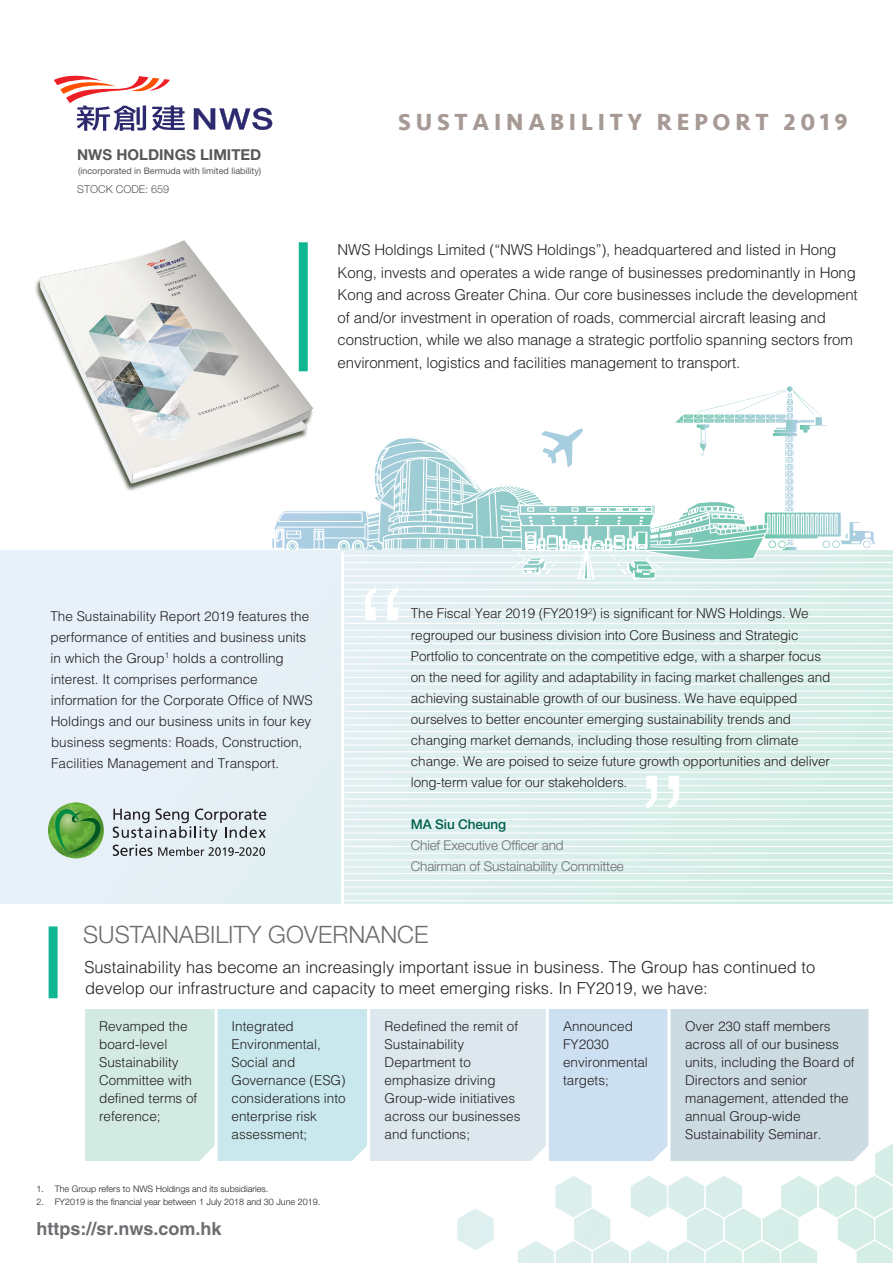
<style>
.page{position:relative;width:893px;height:1263px;background:#fff}
.page>*{position:absolute;margin:0;border:0;box-sizing:border-box;transform-origin:0 0}
.t1{font:700 24px "Seravek";letter-spacing:.2em;color:#a79a95}
.t2{font:300 24px "Helvetica Neue LT Std";color:#6c6d70}
.t3{font:700 18px "Helvetica LT Std";color:#6c6d70}
.t4{font:300 16.5px/21px "Helvetica LT Std";color:#231f20}
.t5{font:300 15px/22.5px "Helvetica LT Std";letter-spacing:-.01em;color:#231f20}
.t6{font:700 15px "Helvetica Neue LT Std";color:#57585a}
.t7{font:300 13.5px/18px "Helvetica LT Std";color:#231f20}
.t8{font:300 13.5px/21px "Helvetica Neue LT Std";letter-spacing:-.01em;color:#6c6d70}
.t9{font:500 13.5px "Helvetica Neue LT Std";letter-spacing:-.01em;color:#005f4f}
.t10{font:300 10.95px "Helvetica Neue LT Std";color:#58595b}
.t11{font:300 9px "Helvetica Neue LT Std";color:#231f20}
.t12{font:9px "Helvetica Neue LT Std";color:#57585a}
</style>
<div class="page">
<div style="left:216px;top:1009px;width:153px;height:152px;background:#c8e8ed"></div>
<div style="left:369px;top:1009px;width:178px;height:152px;background:#dce8ed"></div>
<div style="left:670px;top:1009px;width:200px;height:152px;background:#ccdae2"></div>
<div style="left:547px;top:1009px;width:122px;height:152px;background:#cde0f2"></div>
<div style="left:85px;top:1009px;width:132px;height:152px;background:#d2eae1"></div>
<svg style="left:200px;top:1144px;width:15px;height:17px"></svg>
<hr style="left:215px;top:1005px;width:3px;height:161px;background:#fff">
<svg style="left:352px;top:1146px;width:15px;height:15px"></svg>
<hr style="left:367px;top:1005px;width:3px;height:161px;background:#fff">
<hr style="left:546px;top:1005px;width:3px;height:161px;background:#fff">
<hr style="left:667px;top:1005px;width:3px;height:161px;background:#fff">
<hr style="left:868px;top:998px;width:3px;height:161px;background:#fff">
<div style="left:786px;top:385px;width:8px;height:8px;border:1px solid #fff;border-radius:50%"></div>
<svg style="left:457px;top:1208px;width:37px;height:42px"></svg>
<svg style="left:518px;top:1141px;width:375px;height:122px"></svg>
<svg style="left:0;top:550px;width:893px;height:353px;background:#e0eff0"></svg>
<hr style="left:345px;top:555px;width:548px;height:1px;background:#fff">
<hr style="left:345px;top:562px;width:548px;height:1px;background:#fff">
<hr style="left:345px;top:569px;width:548px;height:1px;background:#fff">
<hr style="left:345px;top:575px;width:548px;height:2px;background:#fff">
<hr style="left:345px;top:582px;width:548px;height:1px;background:#fff">
<hr style="left:345px;top:589px;width:548px;height:1px;background:#fff">
<hr style="left:345px;top:596px;width:548px;height:1px;background:#fff">
<hr style="left:345px;top:602px;width:548px;height:2px;background:#fff">
<hr style="left:345px;top:609px;width:548px;height:1px;background:#fff">
<hr style="left:345px;top:616px;width:548px;height:1px;background:#fff">
<hr style="left:345px;top:623px;width:548px;height:1px;background:#fff">
<hr style="left:345px;top:629px;width:548px;height:2px;background:#fff">
<hr style="left:345px;top:636px;width:548px;height:1px;background:#fff">
<hr style="left:345px;top:643px;width:548px;height:1px;background:#fff">
<hr style="left:345px;top:650px;width:548px;height:1px;background:#fff">
<hr style="left:345px;top:657px;width:548px;height:1px;background:#fff">
<hr style="left:345px;top:663px;width:548px;height:1px;background:#fff">
<hr style="left:345px;top:670px;width:548px;height:1px;background:#fff">
<hr style="left:345px;top:677px;width:548px;height:1px;background:#fff">
<hr style="left:345px;top:684px;width:548px;height:1px;background:#fff">
<hr style="left:345px;top:690px;width:548px;height:1px;background:#fff">
<hr style="left:345px;top:697px;width:548px;height:1px;background:#fff">
<hr style="left:345px;top:704px;width:548px;height:1px;background:#fff">
<hr style="left:345px;top:711px;width:548px;height:1px;background:#fff">
<hr style="left:345px;top:717px;width:548px;height:1px;background:#fff">
<hr style="left:345px;top:724px;width:548px;height:1px;background:#fff">
<hr style="left:345px;top:731px;width:548px;height:1px;background:#fff">
<hr style="left:345px;top:738px;width:548px;height:1px;background:#fff">
<hr style="left:345px;top:744px;width:548px;height:2px;background:#fff">
<hr style="left:345px;top:751px;width:548px;height:1px;background:#fff">
<hr style="left:345px;top:758px;width:548px;height:1px;background:#fff">
<hr style="left:345px;top:765px;width:548px;height:1px;background:#fff">
<hr style="left:345px;top:771px;width:548px;height:2px;background:#fff">
<hr style="left:345px;top:778px;width:548px;height:1px;background:#fff">
<hr style="left:345px;top:785px;width:548px;height:1px;background:#fff">
<hr style="left:345px;top:792px;width:548px;height:1px;background:#fff">
<hr style="left:345px;top:799px;width:548px;height:1px;background:#fff">
<hr style="left:345px;top:805px;width:548px;height:1px;background:#fff">
<hr style="left:345px;top:812px;width:548px;height:1px;background:#fff">
<hr style="left:345px;top:819px;width:548px;height:1px;background:#fff">
<hr style="left:345px;top:826px;width:548px;height:1px;background:#fff">
<hr style="left:345px;top:832px;width:548px;height:1px;background:#fff">
<hr style="left:345px;top:839px;width:548px;height:1px;background:#fff">
<hr style="left:345px;top:846px;width:548px;height:1px;background:#fff">
<hr style="left:345px;top:853px;width:548px;height:1px;background:#fff">
<hr style="left:345px;top:859px;width:548px;height:1px;background:#fff">
<hr style="left:345px;top:866px;width:548px;height:1px;background:#fff">
<hr style="left:345px;top:873px;width:548px;height:1px;background:#fff">
<hr style="left:345px;top:880px;width:548px;height:1px;background:#fff">
<hr style="left:345px;top:886px;width:548px;height:2px;background:#fff">
<hr style="left:345px;top:893px;width:548px;height:1px;background:#fff">
<hr style="left:345px;top:900px;width:548px;height:1px;background:#fff">
<svg style="left:113px;top:808px;width:153px;height:48px;background:#bdc5ca"></svg>
<svg style="left:48px;top:802px;width:57px;height:56px;background:#76b169"></svg>
<div style="left:49px;top:926px;width:9px;height:72px;background:#11b793"></div>
<svg style="left:54px;top:75px;width:131px;height:56px"></svg>
<svg style="left:194px;top:108px;width:78px;height:22px"></svg>
<img style="left:35px;top:240px;width:273px;height:250px">
<svg style="left:269px;top:386px;width:607px;height:234px"></svg>
<svg style="left:646px;top:776px;width:33px;height:33px"></svg>
<hr style="left:341px;top:552px;width:3px;height:360px;background:#fff">
<p class="t6" style="left:77px;top:146px;width:186px">NWS HOLDINGS LIMITED</p>
<p class="t10" style="left:77px;top:182px;width:93px">STOCK CODE: 659</p>
<p class="t12" style="left:78px;top:165px;width:185px">(incorporated in Bermuda with limited liability)</p>
<h1 class="t1" style="left:398px;top:103px;width:451px">SUSTAINABILITY REPORT 2019</h1>
<p class="t5" style="left:338px;top:239px;width:522px">NWS Holdings Limited (“NWS Holdings”), headquartered and listed in Hong Kong, invests and operates a wide range of businesses predominantly in Hong Kong and across Greater China. Our core businesses include the development of and/or investment in operation of roads, commercial aircraft leasing and construction, while we also manage a strategic portfolio spanning sectors from environment, logistics and facilities management to transport.</p>
<p class="t7" style="left:50px;top:605px;width:264px;line-height:21px">The Sustainability Report 2019 features the performance of entities and business units in which the Group<sup>1</sup> holds a controlling interest. It comprises performance information for the Corporate Office of NWS Holdings and our business units in four key business segments: Roads, Construction, Facilities Management and Transport.</p>
<p class="t7" style="left:411px;top:603px;width:421px;line-height:21px">The Fiscal Year 2019 (FY2019<sup>2</sup>) is significant for NWS Holdings. We regrouped our business division into Core Business and Strategic Portfolio to concentrate on the competitive edge, with a sharper focus on the need for agility and adaptability in facing market challenges and achieving sustainable growth of our business. We have equipped ourselves to better encounter emerging sustainability trends and changing market demands, including those resulting from climate change. We are poised to seize future growth opportunities and deliver long-term value for our stakeholders.</p>
<p class="t9" style="left:411px;top:816px;width:97px">MA Siu Cheung</p>
<p class="t8" style="left:411px;top:834px;width:215px">Chief Executive Officer and<br>Chairman of Sustainability Committee</p>
<h1 class="t2" style="left:83px;top:920px;width:347px">SUSTAINABILITY GOVERNANCE</h1>
<p class="t4" style="left:84px;top:957px;width:732px">Sustainability has become an increasingly important issue in business. The Group has continued to develop our infrastructure and capacity to meet emerging risks. In FY2019, we have:</p>
<p class="t7" style="left:99px;top:1017px;width:100px">Revamped the board-level<br>Sustainability<br>Committee with defined terms of reference;</p>
<p class="t7" style="left:232px;top:1017px;width:116px">Integrated<br>Environmental,<br>Social and<br>Governance (ESG) considerations into enterprise risk assessment;</p>
<p class="t7" style="left:385px;top:1017px;width:137px">Redefined the remit of<br>Sustainability<br>Department to emphasize driving<br>Group-wide initiatives across our businesses and functions;</p>
<p class="t7" style="left:563px;top:1017px;width:86px">Announced<br>FY2030 environmental targets;</p>
<p class="t7" style="left:685px;top:1017px;width:171px">Over 230 staff members across all of our business units, including the Board of<br>Directors and senior management, attended the annual Group-wide<br>Sustainability Seminar.</p>
<p class="t11" style="left:36px;top:1183px;width:233px">1. The Group refers to NWS Holdings and its subsidiaries.</p>
<p class="t11" style="left:36px;top:1197px;width:285px">2. FY2019 is the financial year between 1 July 2018 and 30 June 2019.</p>
<h2 class="t3" style="left:36px;top:1218px;width:187px">https://sr.nws.com.hk</h2>
</div>
